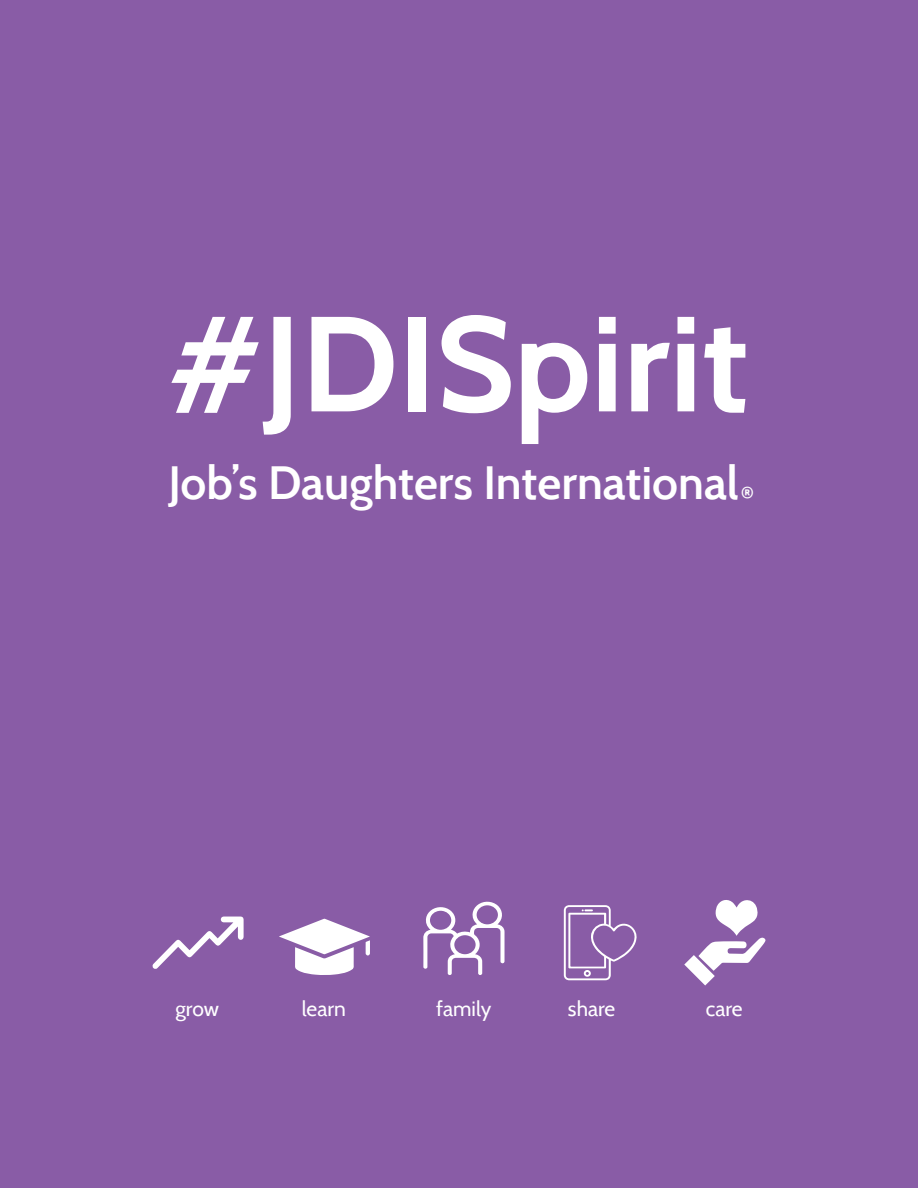
<style>
.page{position:relative;width:918px;height:1188px;background:#895ca6}
.page>*{position:absolute;margin:0;border:0;box-sizing:border-box;transform-origin:0 0}
.t1{font:700 135px "Cabin";color:#fff}
.t2{font:600 46.5px "Cabin";color:#fff}
.t3{font:21px "Cabin";color:#fff}
.t4{font:600 18px "Cabin";color:#fff}
</style>
<div class="page">
<svg style="left:699px;top:900px;width:67px;height:70px"></svg>
<svg style="left:684px;top:955px;width:31px;height:30px"></svg>
<svg style="left:279px;top:919px;width:91px;height:56px"></svg>
<svg style="left:423px;top:901px;width:82px;height:74px"></svg>
<svg style="left:564px;top:905px;width:73px;height:75px"></svg>
<svg style="left:152px;top:917px;width:92px;height:52px"></svg>
<p class="t1" style="left:167px;top:282px;width:583px">#JDISpirit</p>
<p class="t2" style="left:168px;top:455px;width:572px">Job’s Daughters International</p>
<p class="t4" style="left:741px;top:482px;width:14px">®</p>
<p class="t3" style="left:175px;top:996px;width:45px">grow</p>
<p class="t3" style="left:302px;top:996px;width:46px">learn</p>
<p class="t3" style="left:436px;top:996px;width:57px">family</p>
<p class="t3" style="left:568px;top:996px;width:49px">share</p>
<p class="t3" style="left:706px;top:996px;width:38px">care</p>
</div>
